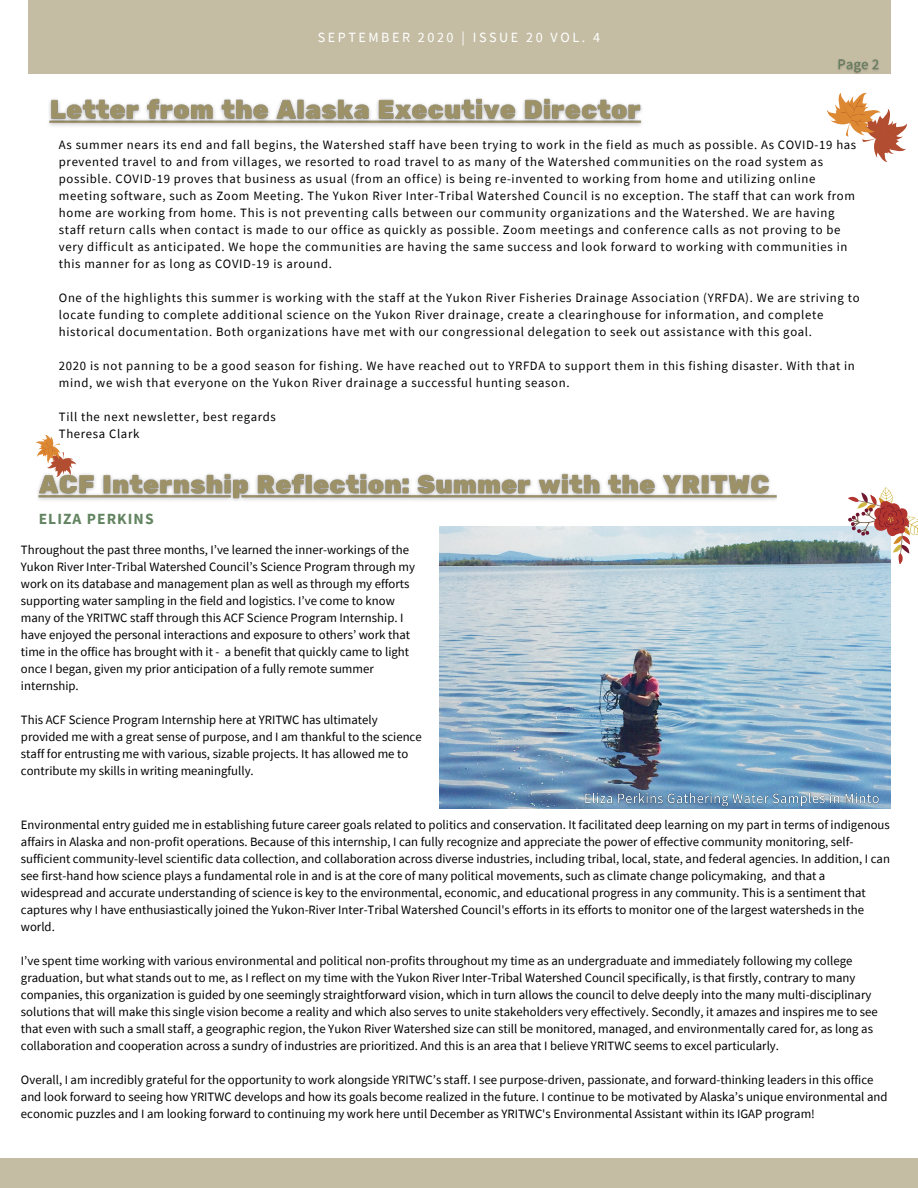
<style>
.page{position:relative;width:918px;height:1188px;background:#fff}
.page>*{position:absolute;margin:0;border:0;box-sizing:border-box;transform-origin:0 0}
.t1{font:700 15.45px "Source Sans Pro";letter-spacing:.07em;color:#628460}
.t2{font:14.1px "Source Sans Pro";letter-spacing:.18em;color:#fff}
.t3{font:12.75px/17px "Source Sans Pro";color:#000}
.t4{font:12.75px/17px "Source Sans Pro";letter-spacing:.05em;color:#000}
</style>
<div class="page">
<div style="left:28px;top:0;width:863px;height:74px;background:#c4bda4"></div>
<div style="left:0;top:1159px;width:918px;height:29px;background:#c4bda4"></div>
<img style="left:440px;top:526px;width:451px;height:283px">
<img style="left:833px;top:487px;width:85px;height:78px">
<img style="left:38px;top:473px;width:739px;height:28px">
<svg style="left:827px;top:92px;width:80px;height:70px"></svg>
<svg style="left:36px;top:435px;width:43px;height:47px"></svg>
<img style="left:581px;top:788px;width:304px;height:21px">
<img style="left:49px;top:98px;width:593px;height:28px">
<img style="left:838px;top:59px;width:41px;height:15px">
<p class="t2" style="left:318px;top:28px;width:284px">SEPTEMBER 2020 | ISSUE 20 VOL. 4</p>
<p class="t4" style="left:59px;top:136px;width:799px">As summer nears its end and fall begins, the Watershed staff have been trying to work in the field as much as possible. As COVID-19 has prevented travel to and from villages, we resorted to road travel to as many of the Watershed communities on the road system as possible. COVID-19 proves that business as usual (from an office) is being re-invented to working from home and utilizing online meeting software, such as Zoom Meeting. The Yukon River Inter-Tribal Watershed Council is no exception. The staff that can work from home are working from home. This is not preventing calls between our community organizations and the Watershed. We are having staff return calls when contact is made to our office as quickly as possible. Zoom meetings and conference calls as not proving to be very difficult as anticipated. We hope the communities are having the same success and look forward to working with communities in this manner for as long as COVID-19 is around.</p>
<p class="t4" style="left:59px;top:289px;width:802px">One of the highlights this summer is working with the staff at the Yukon River Fisheries Drainage Association (YRFDA). We are striving to locate funding to complete additional science on the Yukon River drainage, create a clearinghouse for information, and complete historical documentation. Both organizations have met with our congressional delegation to seek out assistance with this goal.</p>
<p class="t4" style="left:59px;top:357px;width:798px">2020 is not panning to be a good season for fishing. We have reached out to YRFDA to support them in this fishing disaster. With that in mind, we wish that everyone on the Yukon River drainage a successful hunting season.</p>
<p class="t4" style="left:59px;top:408px;width:219px">Till the next newsletter, best regards</p>
<p class="t4" style="left:59px;top:425px;width:82px">Theresa Clark</p>
<p class="t1" style="left:39px;top:509px;width:117px">ELIZA PERKINS</p>
<p class="t3" style="left:21px;top:541px;width:396px">Throughout the past three months, I’ve learned the inner-workings of the Yukon River Inter-Tribal Watershed Council’s Science Program through my work on its database and management plan as well as through my efforts supporting water sampling in the field and logistics. I’ve come to know many of the YRITWC staff through this ACF Science Program Internship. I have enjoyed the personal interactions and exposure to others’ work that time in the office has brought with it - a benefit that quickly came to light once I began, given my prior anticipation of a fully remote summer internship.</p>
<p class="t3" style="left:21px;top:711px;width:402px">This ACF Science Program Internship here at YRITWC has ultimately provided me with a great sense of purpose, and I am thankful to the science staff for entrusting me with various, sizable projects. It has allowed me to contribute my skills in writing meaningfully.</p>
<p class="t3" style="left:21px;top:816px;width:871px">Environmental entry guided me in establishing future career goals related to politics and conservation. It facilitated deep learning on my part in terms of indigenous affairs in Alaska and non-profit operations. Because of this internship, I can fully recognize and appreciate the power of effective community monitoring, self&shy;sufficient community-level scientific data collection, and collaboration across diverse industries, including tribal, local, state, and federal agencies. In addition, I can see first-hand how science plays a fundamental role in and is at the core of many political movements, such as climate change policymaking, and that a widespread and accurate understanding of science is key to the environmental, economic, and educational progress in any community. This is a sentiment that captures why I have enthusiastically joined the Yukon-River Inter-Tribal Watershed Council's efforts in its efforts to monitor one of the largest watersheds in the world.</p>
<p class="t3" style="left:21px;top:952px;width:858px">I’ve spent time working with various environmental and political non-profits throughout my time as an undergraduate and immediately following my college graduation, but what stands out to me, as I reflect on my time with the Yukon River Inter-Tribal Watershed Council specifically, is that firstly, contrary to many companies, this organization is guided by one seemingly straightforward vision, which in turn allows the council to delve deeply into the many multi-disciplinary solutions that will make this single vision become a reality and which also serves to unite stakeholders very effectively. Secondly, it amazes and inspires me to see that even with such a small staff, a geographic region, the Yukon River Watershed size can still be monitored, managed, and environmentally cared for, as long as collaboration and cooperation across a sundry of industries are prioritized. And this is an area that I believe YRITWC seems to excel particularly.</p>
<p class="t3" style="left:21px;top:1071px;width:868px">Overall, I am incredibly grateful for the opportunity to work alongside YRITWC’s staff. I see purpose-driven, passionate, and forward-thinking leaders in this office and look forward to seeing how YRITWC develops and how its goals become realized in the future. I continue to be motivated by Alaska’s unique environmental and economic puzzles and I am looking forward to continuing my work here until December as YRITWC's Environmental Assistant within its IGAP program!</p>
</div>
